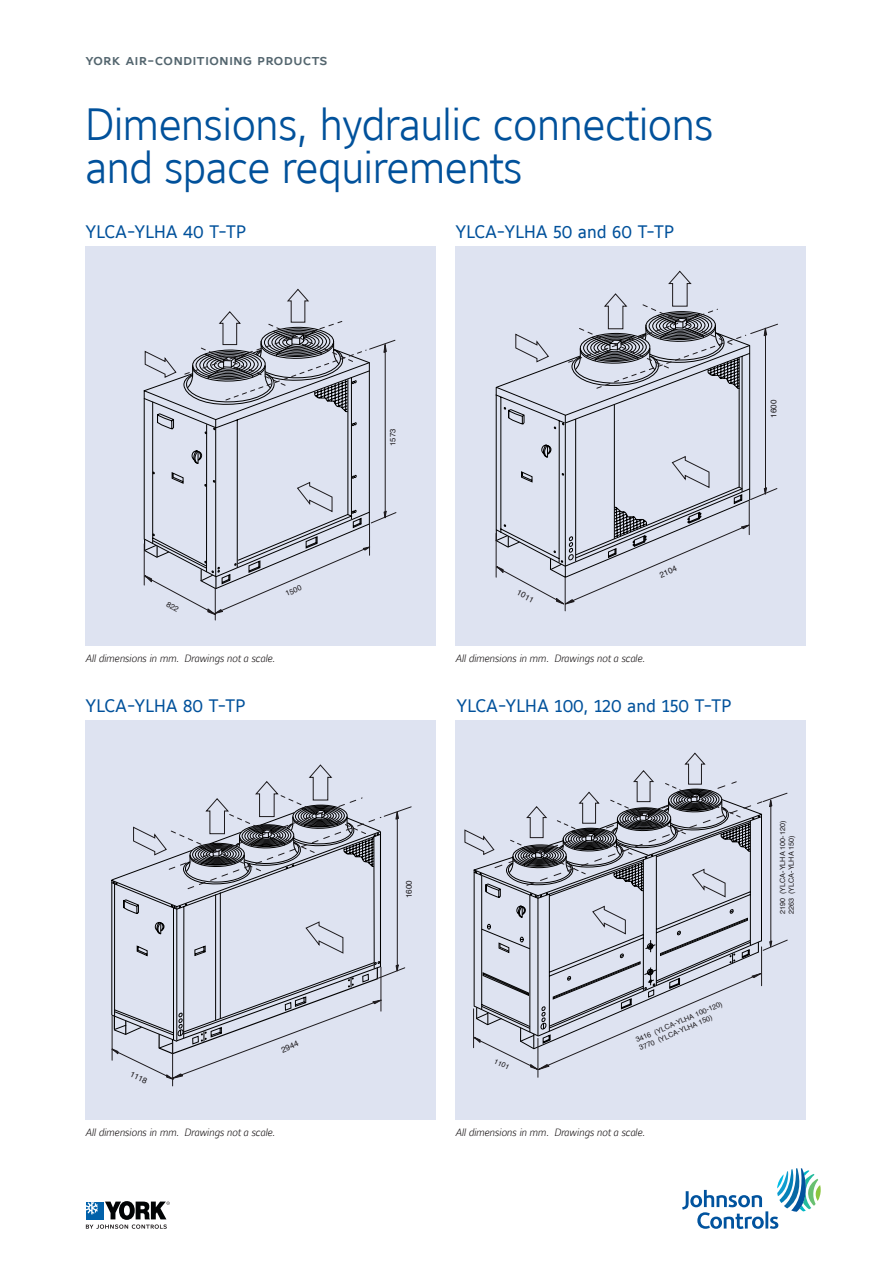
<style>
.page{position:relative;width:893px;height:1263px;background:#fff}
.page>*{position:absolute;margin:0;border:0;box-sizing:border-box;transform-origin:0 0}
.t1{font:45px "Maurea Light Lf";letter-spacing:-.025em;color:#01519b}
.t2{font:18px "Maurea Regular Lf";color:#01519b}
.t3{font:15px "Maurea JCI Medium Caps";color:#53656e}
.t4{font:10.5px "Maurea Light Italic Lf";letter-spacing:-.025em;color:#231f20}
.t5{font:8.1px "Helvetica";color:#231f20}
.t6{font:7.65px "Helvetica";color:#231f20}
.t7{font:7.2px/8.7px "Helvetica";color:#231f20}
</style>
<div class="page">
<svg style="left:86px;top:1201px;width:84px;height:28px"></svg>
<svg style="left:682px;top:1168px;width:139px;height:61px"></svg>
<div style="left:85px;top:246px;width:351px;height:399px;background:#dee3f1"></div>
<hr style="left:215px;top:588px;width:1px;height:32px;background:#231f20">
<div style="left:85px;top:720px;width:351px;height:400px;background:#dee3f1"></div>
<hr style="left:172px;top:1042px;width:1px;height:44px;background:#231f20">
<svg style="left:111px;top:764px;width:301px;height:316px"></svg>
<div style="left:455px;top:246px;width:351px;height:400px;background:#dee3f1"></div>
<hr style="left:565px;top:577px;width:1px;height:34px;background:#231f20">
<svg style="left:495px;top:270px;width:283px;height:335px"></svg>
<div style="left:455px;top:720px;width:351px;height:400px;background:#dee3f1"></div>
<hr style="left:538px;top:1038px;width:1px;height:39px;background:#231f20">
<svg style="left:464px;top:752px;width:324px;height:318px"></svg>
<svg style="left:143px;top:288px;width:254px;height:327px"></svg>
<p class="t3" style="left:85px;top:54px;width:244px">york air-conditioning products</p>
<p class="t1" style="left:85px;top:99px;width:630px">Dimensions, hydraulic connections</p>
<p class="t1" style="left:85px;top:142px;width:439px">and space requirements</p>
<p class="t2" style="left:85px;top:222px;width:163px">YLCA-YLHA 40 T-TP</p>
<p class="t2" style="left:455px;top:222px;width:221px">YLCA-YLHA 50 and 60 T-TP</p>
<p class="t6" style="left:386px;top:446px;width:18px;rotate:-90deg">3751</p>
<p class="t5" style="left:767px;top:418px;width:20px;rotate:-90deg">0061</p>
<p class="t6" style="left:283px;top:588px;width:18px;rotate:-23deg">1500</p>
<p class="t5" style="left:521px;top:586px;width:20px;rotate:28deg">1011</p>
<p class="t5" style="left:657px;top:568px;width:20px;rotate:-23deg">2104</p>
<p class="t4" style="left:85px;top:652px;width:191px">All dimensions in mm. Drawings not a scale.</p>
<p class="t4" style="left:455px;top:652px;width:191px">All dimensions in mm. Drawings not a scale.</p>
<p class="t2" style="left:85px;top:696px;width:162px">YLCA-YLHA 80 T-TP</p>
<p class="t5" style="left:133px;top:1067px;width:20px;rotate:25deg">1118</p>
<p class="t5" style="left:279px;top:1043px;width:20px;rotate:-23deg">2944</p>
<p class="t4" style="left:85px;top:1126px;width:191px">All dimensions in mm. Drawings not a scale.</p>
<p class="t2" style="left:456px;top:696px;width:277px">YLCA-YLHA 100, 120 and 150 T-TP</p>
<p class="t5" style="left:402px;top:898px;width:20px;rotate:-90deg">0061</p>
<p class="t7" style="left:497px;top:1056px;width:18px;rotate:25deg">1101</p>
<p class="t7" style="left:634px;top:1036px;width:95px;rotate:-23deg">3416 (YLCA-YLHA 100-120)<br>3770 (YLCA-YLHA 150)</p>
<p class="t4" style="left:455px;top:1126px;width:191px">All dimensions in mm. Drawings not a scale.</p>
<p class="t7" style="left:778px;top:914px;width:95px;rotate:-90deg">2190 (YLCA-YLHA 100-120)<br>2263 (YLCA-YLHA 150)</p>
</div>
